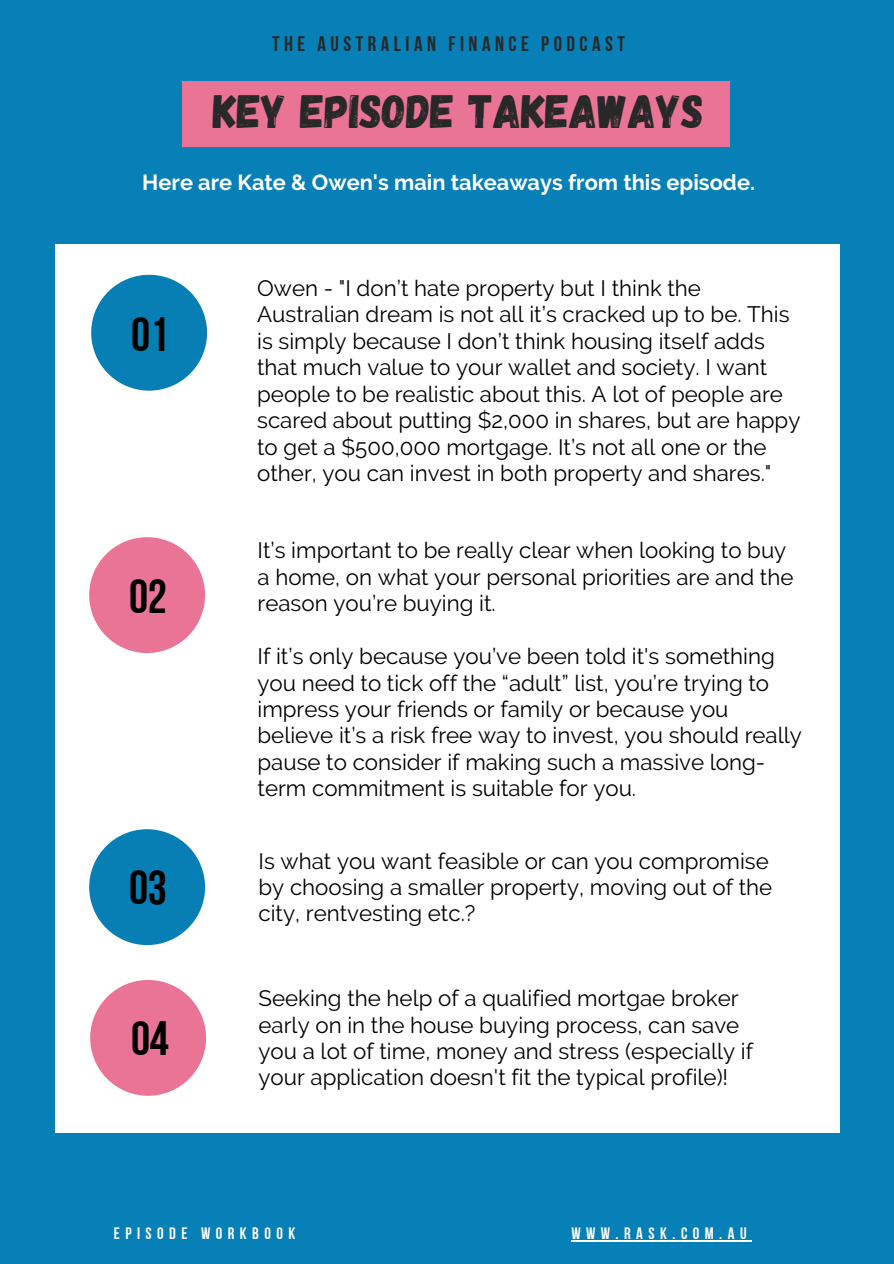
<style>
.page{position:relative;width:894px;height:1264px;background:#fff}
.page>*{position:absolute;margin:0;border:0;box-sizing:border-box;transform-origin:0 0}
.t1{font:48px "Bebas Neue Cyrillic";letter-spacing:-.01em;color:#000}
.t2{font:46.65px "Gagalin";color:#282828}
.t3{font:22.35px/26.4px "Raleway";color:#000}
.t4{font:700 21.75px "Raleway";color:#fff}
.t5{font:21px "Bebas Neue Cyrillic";letter-spacing:.215em;color:#282828}
.t6{font:16.5px "Bebas Neue Cyrillic";letter-spacing:.33em;color:#fff}
</style>
<div class="page">
<div style="left:0;top:0;width:893px;height:1263px;background:#0680b6"></div>
<div style="left:55px;top:244px;width:785px;height:888px;background:#fff"></div>
<svg style="left:91px;top:275px;width:116px;height:115px"></svg>
<svg style="left:89px;top:537px;width:116px;height:116px"></svg>
<svg style="left:89px;top:829px;width:116px;height:116px"></svg>
<svg style="left:90px;top:980px;width:116px;height:115px"></svg>
<hr style="left:571px;top:1240px;width:180px;height:1px;background:#fff">
<div style="left:183px;top:81px;width:546px;height:65px;background:#ea7496"></div>
<p class="t5" style="left:272px;top:35px;width:354px">THE AUSTRALIAN FINANCE PODCAST</p>
<h2 class="t2" style="left:213px;top:81px;width:492px">KEY EPISODE TAKEAWAYS</h2>
<p class="t4" style="left:142px;top:170px;width:614px">Here are Kate &amp; Owen's main takeaways from this episode.</p>
<h1 class="t1" style="left:131px;top:315px;width:39px">01</h1>
<h1 class="t1" style="left:129px;top:577px;width:39px">02</h1>
<h1 class="t1" style="left:129px;top:867px;width:39px">03</h1>
<h1 class="t1" style="left:131px;top:1019px;width:39px">04</h1>
<p class="t3" style="left:257px;top:275px;width:544px">Owen - "I don’t hate property but I think the Australian dream is not all it’s cracked up to be. This is simply because I don’t think housing itself adds that much value to your wallet and society. I want people to be realistic about this. A lot of people are scared about putting $2,000 in shares, but are happy to get a $500,000 mortgage. It’s not all one or the other, you can invest in both property and shares."</p>
<p class="t3" style="left:257px;top:537px;width:537px">It’s important to be really clear when looking to buy a home, on what your personal priorities are and the reason you’re buying it.</p>
<p class="t3" style="left:257px;top:643px;width:545px">If it’s only because you’ve been told it's something you need to tick off the “adult” list, you’re trying to impress your friends or family or because you believe it’s a risk free way to invest, you should really pause to consider if making such a massive long&shy;term commitment is suitable for you.</p>
<p class="t3" style="left:258px;top:847px;width:515px">Is what you want feasible or can you compromise by choosing a smaller property, moving out of the city, rentvesting etc.?</p>
<p class="t3" style="left:258px;top:985px;width:496px">Seeking the help of a qualified mortgae broker early on in the house buying process, can save you a lot of time, money and stress (especially if your application doesn't fit the typical profile)!</p>
<p class="t6" style="left:114px;top:1226px;width:183px">EPISODE WORKBOOK</p>
<p class="t6" style="left:571px;top:1226px;width:177px">WWW.RASK.COM.AU</p>
</div>
